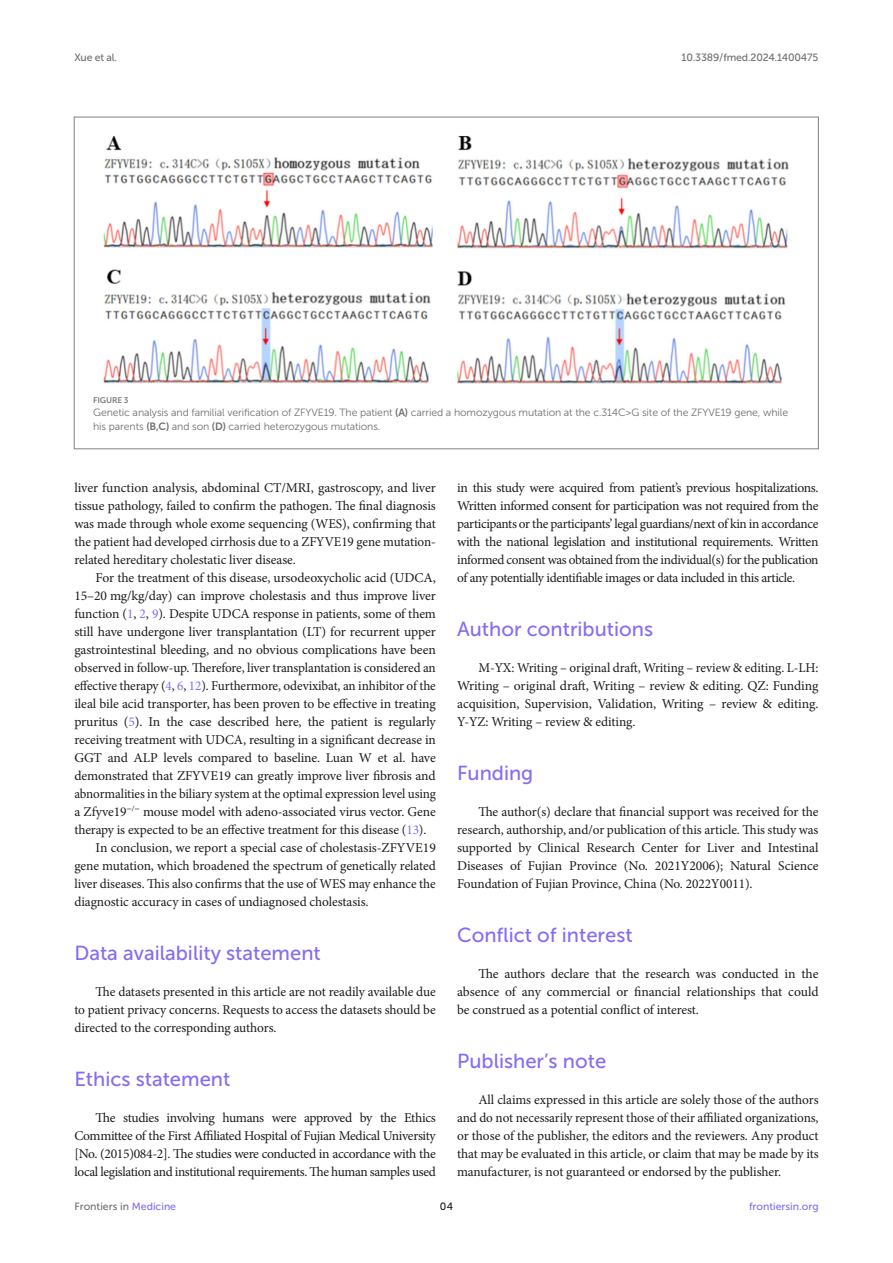
<style>
.page{position:relative;width:893px;height:1263px;background:#fff}
.page>*{position:absolute;margin:0;border:0;box-sizing:border-box;transform-origin:0 0}
.HEAD_1{font:20.25px "Museo Sans 500";color:#856df0}
.NON_TEXT{font:13.5px/18px "Minion Pro";letter-spacing:-.01em;color:#1b1c1b;text-align:justify}
.TEXT{font:13.5px/18px "Minion Pro";letter-spacing:-.005em;color:#1b1c1b;text-align:justify}
.FIG_LEG{font:10.5px/13.5px "Museo Sans 300";letter-spacing:-.01em;color:#706f70}
.t1{font:10.5px "Museo Sans 500";letter-spacing:-.015em;color:#706f70}
.t2{font:10.5px "Museo Sans 500";color:#856df0}
.t3{font:10.5px "Museo Sans 500";color:#1b1c1b}
.FIG_HD{font:8.25px "Museo Sans 700";letter-spacing:-.01em;color:#7e7f7f}
.s1{font-family:"Museo Sans 700"}
.s2{color:#856df0}
</style>
<div class="page">
<img style="left:103px;top:136px;width:686px;height:248px">
<p class="t1" style="left:74px;top:51px;width:44px">Xue et al.</p>
<p class="t1" style="left:681px;top:51px;width:139px">10.3389/fmed.2024.1400475</p>
<p class="FIG_HD" style="left:93px;top:395px;width:37px">FIGURE 3</p>
<p class="FIG_LEG" style="left:93px;top:406px;width:697px">Genetic analysis and familial verification of ZFYVE19. The patient <span class="s1">(A)</span> carried a homozygous mutation at the c.314C&gt;G site of the ZFYVE19 gene, while his parents <span class="s1">(B,C)</span> and son <span class="s1">(D)</span> carried heterozygous mutations.</p>
<p class="TEXT" style="left:74px;top:479px;width:363px">liver function analysis, abdominal CT/MRI, gastroscopy, and liver tissue pathology, failed to confirm the pathogen. The final diagnosis was made through whole exome sequencing (WES), confirming that the patient had developed cirrhosis due to a ZFYVE19 gene mutation&shy;related hereditary cholestatic liver disease.</p>
<p class="TEXT" style="left:74px;top:569px;width:363px;text-indent:21px">For the treatment of this disease, ursodeoxycholic acid (UDCA, 15–20 mg/kg/day) can improve cholestasis and thus improve liver function (<span class="s2">1</span>, <span class="s2">2</span>, <span class="s2">9</span>). Despite UDCA response in patients, some of them still have undergone liver transplantation (LT) for recurrent upper gastrointestinal bleeding, and no obvious complications have been observed in follow-up. Therefore, liver transplantation is considered an effective therapy (<span class="s2">4</span>, <span class="s2">6</span>, <span class="s2">12</span>). Furthermore, odevixibat, an inhibitor of the ileal bile acid transporter, has been proven to be effective in treating pruritus (<span class="s2">5</span>). In the case described here, the patient is regularly receiving treatment with UDCA, resulting in a significant decrease in GGT and ALP levels compared to baseline. Luan W et al. have demonstrated that ZFYVE19 can greatly improve liver fibrosis and abnormalities in the biliary system at the optimal expression level using a Zfyve19<sup>−</sup><sup>/</sup><sup>−</sup> mouse model with adeno-associated virus vector. Gene therapy is expected to be an effective treatment for this disease (<span class="s2">13</span>).</p>
<p class="TEXT" style="left:74px;top:839px;width:363px;text-indent:21px">In conclusion, we report a special case of cholestasis-ZFYVE19 gene mutation, which broadened the spectrum of genetically related liver diseases. This also confirms that the use of WES may enhance the diagnostic accuracy in cases of undiagnosed cholestasis.</p>
<p class="HEAD_1" style="left:74px;top:942px;width:248px">Data availability statement</p>
<p class="NON_TEXT" style="left:74px;top:983px;width:363px;text-indent:21px">The datasets presented in this article are not readily available due to patient privacy concerns. Requests to access the datasets should be directed to the corresponding authors.</p>
<p class="HEAD_1" style="left:74px;top:1068px;width:158px">Ethics statement</p>
<p class="NON_TEXT" style="left:74px;top:1109px;width:363px;text-indent:21px">The studies involving humans were approved by the Ethics Committee of the First Affiliated Hospital of Fujian Medical University [No. (2015)084-2]. The studies were conducted in accordance with the local legislation and institutional requirements. The human samples used</p>
<p class="NON_TEXT" style="left:457px;top:479px;width:363px">in this study were acquired from patient’s previous hospitalizations.<br>Written informed consent for participation was not required from the participants or the participants’ legal guardians/next of kin in accordance with the national legislation and institutional requirements. Written informed consent was obtained from the individual(s) for the publication of any potentially identifiable images or data included in this article.</p>
<p class="HEAD_1" style="left:457px;top:618px;width:197px">Author contributions</p>
<p class="NON_TEXT" style="left:457px;top:659px;width:363px;text-indent:21px">M-YX: Writing – original draft, Writing – review &amp; editing. L-LH:<br>Writing – original draft, Writing – review &amp; editing. QZ: Funding acquisition, Supervision, Validation, Writing – review &amp; editing.<br>Y-YZ: Writing – review &amp; editing.</p>
<p class="HEAD_1" style="left:457px;top:762px;width:78px">Funding</p>
<p class="NON_TEXT" style="left:457px;top:803px;width:363px;text-indent:21px">The author(s) declare that financial support was received for the research, authorship, and/or publication of this article. This study was supported by Clinical Research Center for Liver and Intestinal Diseases of Fujian Province (No. 2021Y2006); Natural Science Foundation of Fujian Province, China (No. 2022Y0011).</p>
<p class="HEAD_1" style="left:457px;top:924px;width:177px">Conflict of interest</p>
<p class="NON_TEXT" style="left:457px;top:965px;width:363px;text-indent:21px">The authors declare that the research was conducted in the absence of any commercial or financial relationships that could be construed as a potential conflict of interest.</p>
<p class="HEAD_1" style="left:457px;top:1050px;width:151px">Publisher’s note</p>
<p class="NON_TEXT" style="left:457px;top:1091px;width:363px;text-indent:21px">All claims expressed in this article are solely those of the authors and do not necessarily represent those of their affiliated organizations, or those of the publisher, the editors and the reviewers. Any product that may be evaluated in this article, or claim that may be made by its manufacturer, is not guaranteed or endorsed by the publisher.</p>
<p class="t1" style="left:74px;top:1200px;width:103px">Frontiers in <span class="s2">Medicine</span></p>
<p class="t3" style="left:440px;top:1200px;width:15px">04</p>
<p class="t2" style="left:749px;top:1200px;width:71px">frontiersin.org</p>
</div>
